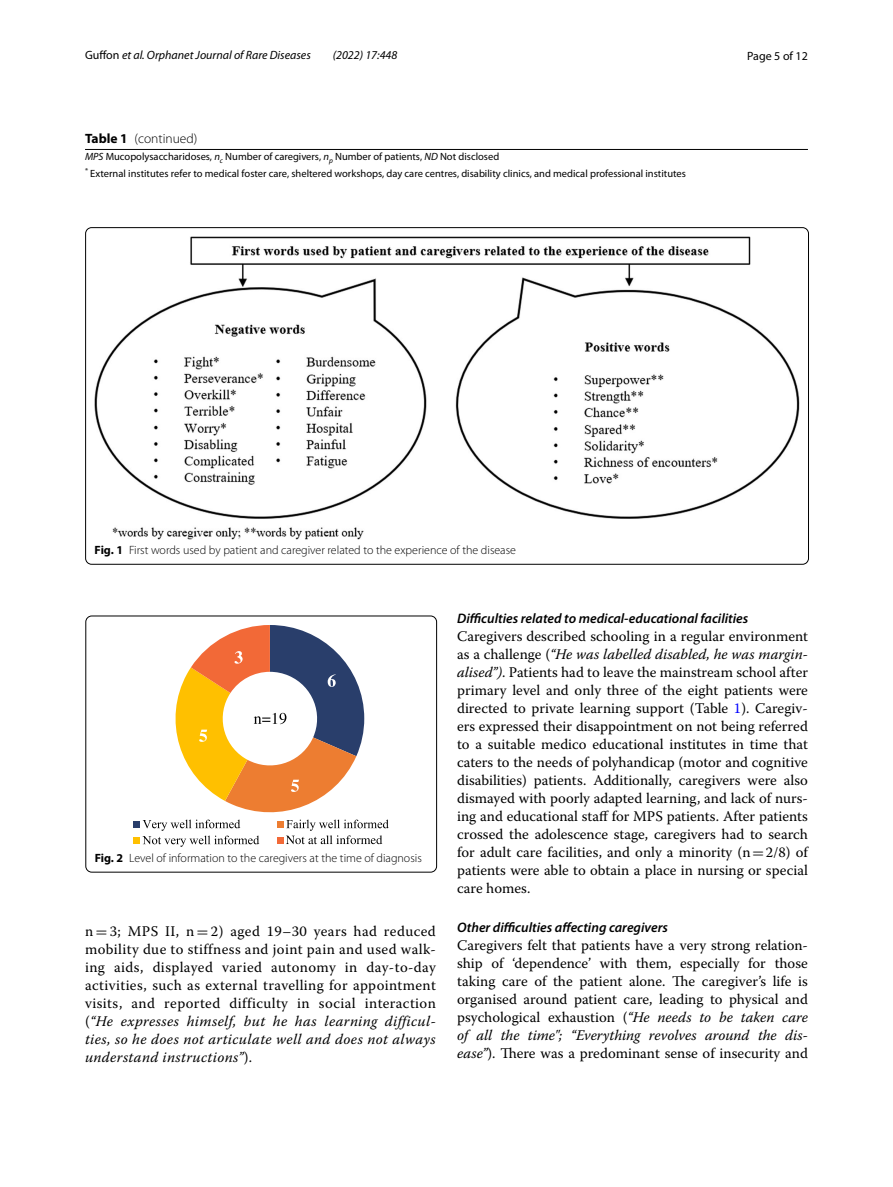
<style>
.page{position:relative;width:893px;height:1187px;background:#fff}
.page>*{position:absolute;margin:0;border:0;box-sizing:border-box;transform-origin:0 0}
.t1{font:14.7px/18px "Warnock Pro";color:#000;text-align:justify}
.t2{font:italic 600 13.8px "Myriad Pro";color:#000}
.t3{font:300 13.5px "Myriad Pro";color:#000}
.t4{font:300 12px "Myriad Pro";color:#000}
.t5{font:italic 12px "Myriad Pro";color:#000}
.t6{font:12px "Myriad Pro";color:#000}
.t7{font:10.5px/17px "Myriad Pro";color:#000}
.s1{font-style:normal}
.s2{font-weight:700}
.s3{font-style:italic}
.s4{font-family:"MTSY"}
.s5{color:#00f}
</style>
<div class="page">
<hr style="left:85px;top:149px;width:723px;height:1px;background:#000">
<img style="left:94px;top:236px;width:706px;height:303px">
<svg style="left:134px;top:625px;width:255px;height:221px"></svg>
<div style="left:86px;top:615px;width:351px;height:257px;border:1px solid #000;border-radius:6px"></div>
<p class="t5" style="left:85px;top:48px;width:227px"><span class="s1">Guffon</span> et al. Orphanet Journal of Rare Diseases</p>
<p class="t5" style="left:333px;top:48px;width:66px">(2022) 17:448</p>
<p class="t6" style="left:747px;top:48px;width:62px">Page 5 of 12</p>
<p class="t3" style="left:85px;top:131px;width:114px"><span class="s2">Table 1</span> (continued)</p>
<p class="t7" style="left:85px;top:148px;width:602px"><span class="s3">MPS</span> Mucopolysaccharidoses, <span class="s3">n</span><sub>c</sub> Number of caregivers, <span class="s3">n</span><sub>p</sub> Number of patients, <span class="s3">ND</span> Not disclosed<br><sup>*</sup> External institutes refer to medical foster care, sheltered workshops, day care centres, disability clinics, and medical professional institutes</p>
<p class="t4" style="left:95px;top:543px;width:423px"><span class="s2">Fig. 1</span> First words used by patient and caregiver related to the experience of the disease</p>
<p class="t4" style="left:95px;top:851px;width:328px"><span class="s2">Fig. 2</span> Level of information to the caregivers at the time of diagnosis</p>
<p class="t1" style="left:85px;top:922px;width:352px">n <span class="s4">=</span> 3; MPS II, n <span class="s4">=</span> 2) aged 19–30 years had reduced mobility due to stiffness and joint pain and used walk&shy;ing aids, displayed varied autonomy in day-to-day activities, such as external travelling for appointment visits, and reported difficulty in social interaction (<span class="s3">“He expresses himself, but he has learning difficul&shy;ties, so he does not articulate well and does not always understand instructions”</span>).</p>
<p class="t2" style="left:457px;top:609px;width:293px">Difficulties related to medical‑educational facilities</p>
<p class="t1" style="left:457px;top:627px;width:352px">Caregivers described schooling in a regular environment as a challenge (<span class="s3">“He was labelled disabled, he was margin&shy;alised”)</span>. Patients had to leave the mainstream school after primary level and only three of the eight patients were directed to private learning support (Table <span class="s5">1</span>). Caregiv&shy;ers expressed their disappointment on not being referred to a suitable medico educational institutes in time that caters to the needs of polyhandicap (motor and cognitive disabilities) patients. Additionally, caregivers were also dismayed with poorly adapted learning, and lack of nurs&shy;ing and educational staff for MPS patients. After patients crossed the adolescence stage, caregivers had to search for adult care facilities, and only a minority (n<span class="s4">=</span>2/8) of patients were able to obtain a place in nursing or special care homes.</p>
<p class="t2" style="left:457px;top:918px;width:212px">Other difficulties affecting caregivers</p>
<p class="t1" style="left:457px;top:936px;width:352px">Caregivers felt that patients have a very strong relation&shy;ship of ‘dependence’ with them, especially for those taking care of the patient alone. The caregiver’s life is organised around patient care, leading to physical and psychological exhaustion (<span class="s3">“He needs to be taken care of all the time"; “Everything revolves around the dis&shy;ease”</span>). There was a predominant sense of insecurity and</p>
</div>
